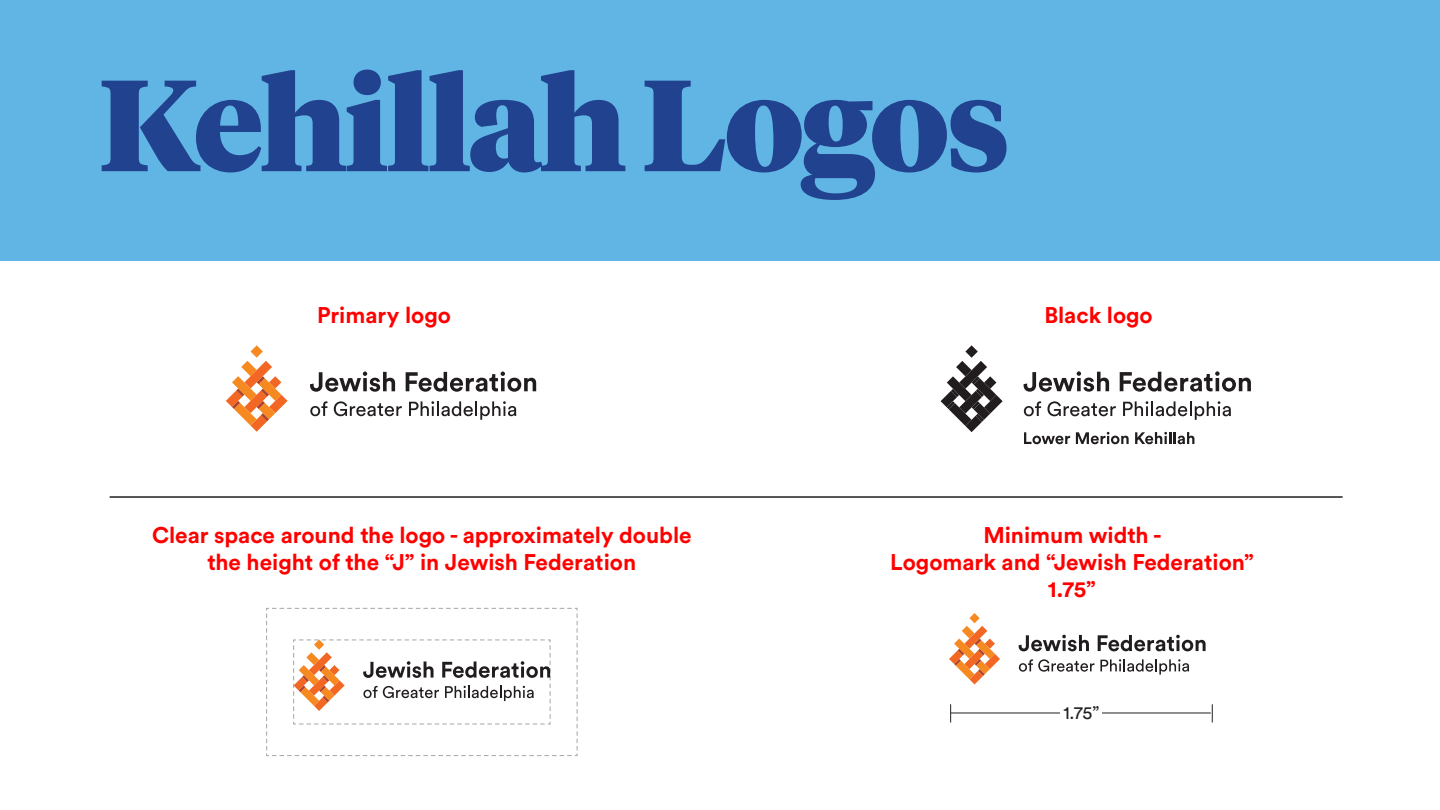
<style>
.page{position:relative;width:1440px;height:810px;background:#fff}
.page>*{position:absolute;margin:0;border:0;box-sizing:border-box;transform-origin:0 0}
.t1{font:900 129px "Tiempos Headline";letter-spacing:-.025em;color:#21428e}
.t2{font:700 22.5px/27px "Circular Pro";color:#f00;text-align:center}
.t3{font:18px "Circular Pro";color:#231f20}
</style>
<div class="page">
<div style="left:0;top:0;width:1439px;height:260px;background:#61b5e5"></div>
<hr style="left:950px;top:713px;width:261px;height:1px;background:#231f20">
<svg style="left:950px;top:704px;width:1px;height:18px"></svg>
<svg style="left:1212px;top:704px;width:1px;height:18px"></svg>
<div style="left:1061px;top:704px;width:41px;height:15px;background:#fff"></div>
<hr style="left:110px;top:496px;width:1232px;height:2px;background:#231f20">
<svg style="left:310px;top:372px;width:85px;height:20px"></svg>
<svg style="left:406px;top:372px;width:130px;height:20px"></svg>
<svg style="left:310px;top:401px;width:17px;height:15px"></svg>
<svg style="left:334px;top:401px;width:68px;height:15px"></svg>
<svg style="left:409px;top:401px;width:107px;height:19px"></svg>
<svg style="left:226px;top:345px;width:61px;height:87px"></svg>
<svg style="left:1023px;top:371px;width:86px;height:21px"></svg>
<svg style="left:1119px;top:371px;width:132px;height:21px"></svg>
<svg style="left:1024px;top:401px;width:17px;height:15px"></svg>
<svg style="left:1047px;top:401px;width:69px;height:15px"></svg>
<svg style="left:1123px;top:401px;width:108px;height:19px"></svg>
<svg style="left:940px;top:345px;width:62px;height:87px"></svg>
<svg style="left:1024px;top:432px;width:46px;height:12px"></svg>
<svg style="left:1076px;top:432px;width:52px;height:12px"></svg>
<svg style="left:1135px;top:432px;width:59px;height:12px"></svg>
<svg style="left:266px;top:608px;width:312px;height:148px"></svg>
<svg style="left:1018px;top:635px;width:71px;height:16px"></svg>
<svg style="left:1097px;top:635px;width:108px;height:16px"></svg>
<svg style="left:1019px;top:659px;width:75px;height:13px"></svg>
<svg style="left:1100px;top:659px;width:89px;height:16px"></svg>
<svg style="left:949px;top:613px;width:51px;height:71px"></svg>
<h1 class="t1" style="left:98px;top:70px;width:913px">Kehillah Logos</h1>
<p class="t2" style="left:317px;top:304px;width:135px">Primary logo</p>
<p class="t2" style="left:1044px;top:304px;width:110px">Black logo</p>
<p class="t2" style="left:152px;top:524px;width:541px">Clear space around the logo - approximately double the height of the “J” in Jewish Federation</p>
<p class="t2" style="left:890px;top:524px;width:365px">Minimum width -<br>Logomark and “Jewish Federation”<br>1.75”</p>
<p class="t3" style="left:1063px;top:706px;width:38px">1.75”</p>
</div>
